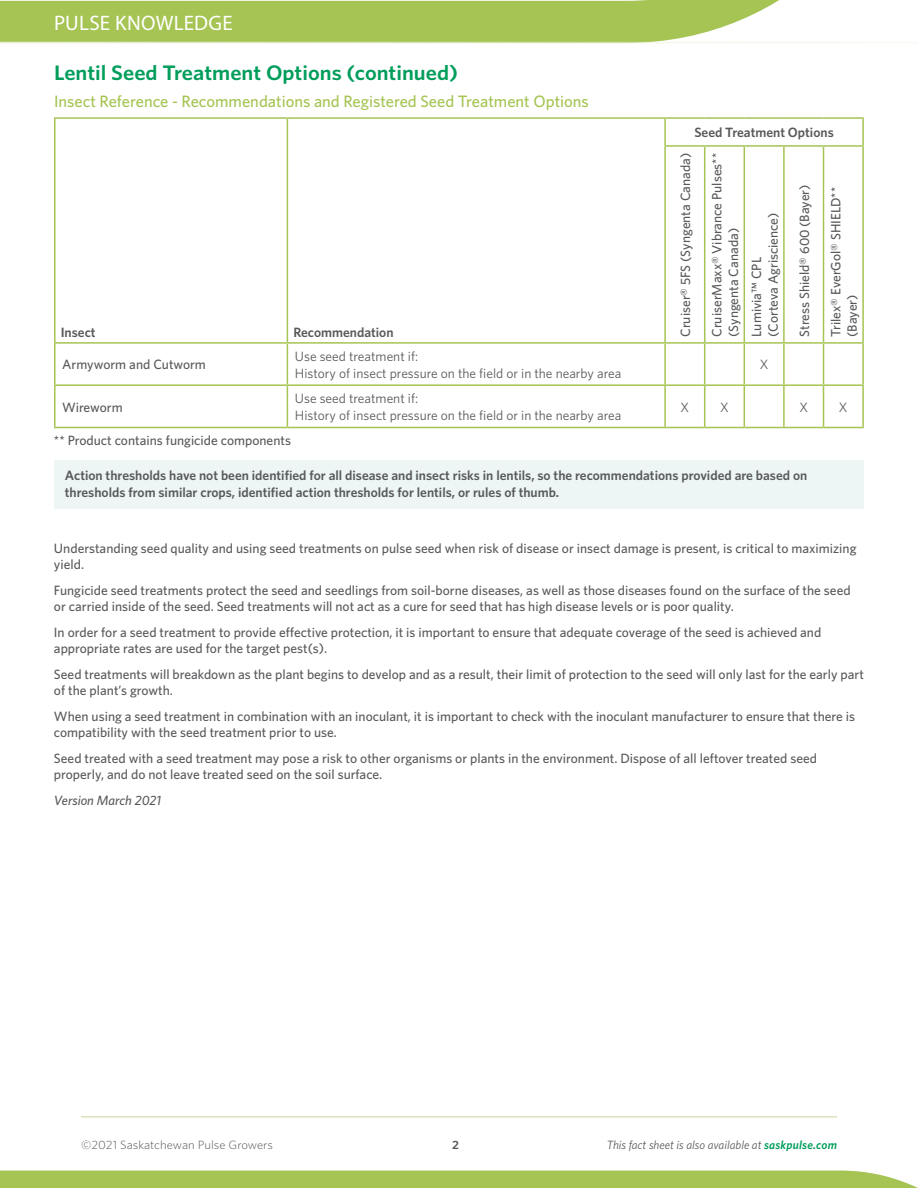
<style>
.page{position:relative;width:918px;height:1188px;background:#fff}
.page>*{position:absolute;margin:0;border:0;box-sizing:border-box;transform-origin:0 0}
.t1{font:600 21px "Whitney";color:#009d5b;scale:1.06 1}
.t2{font:21px "Myriad Pro";letter-spacing:.015em;color:#fff}
.t3{font:500 16.5px "Whitney";color:#a5c453}
.t4{font:500 13.5px/16.5px "Whitney";color:#58595b}
.t5{font:600 13.5px/16.5px "Whitney";color:#58595b}
.t6{font:13.5px/16.5px "Whitney";color:#58595b}
.t7{font:italic 500 13.5px "Whitney";color:#58595b}
.t8{font:italic 12px "Whitney";color:#58595b}
.t9{font:300 12px "Whitney";color:#58595b;scale:1.06 1}
.t10{font:600 12px "Whitney";color:#58595b;scale:1.06 1}
.s1{font-weight:600;color:#009d5b}
</style>
<div class="page">
<svg style="left:0;top:0;width:779px;height:42px;background:#acc860"></svg>
<hr style="left:0;top:42px;width:918px;height:1px;background:#e9efd7">
<svg style="left:56px;top:118px;width:806px;height:310px"></svg>
<hr style="left:54px;top:117px;width:233px;height:2px;background:#a5c453">
<hr style="left:54px;top:119px;width:2px;height:27px;background:#a5c453">
<hr style="left:287px;top:117px;width:378px;height:2px;background:#a5c453">
<svg style="left:287px;top:119px;width:1px;height:27px"></svg>
<hr style="left:665px;top:117px;width:40px;height:2px;background:#a5c453">
<hr style="left:664px;top:119px;width:2px;height:26px;background:#a5c453">
<hr style="left:705px;top:117px;width:39px;height:2px;background:#a5c453">
<hr style="left:744px;top:117px;width:40px;height:2px;background:#a5c453">
<hr style="left:784px;top:117px;width:39px;height:2px;background:#a5c453">
<hr style="left:824px;top:117px;width:40px;height:2px;background:#a5c453">
<hr style="left:862px;top:119px;width:2px;height:26px;background:#a5c453">
<hr style="left:54px;top:146px;width:2px;height:196px;background:#a5c453">
<hr style="left:287px;top:146px;width:1px;height:196px;background:#a5c453">
<hr style="left:664px;top:145px;width:41px;height:2px;background:#a5c453">
<hr style="left:664px;top:147px;width:2px;height:195px;background:#a5c453">
<hr style="left:705px;top:145px;width:39px;height:2px;background:#a5c453">
<hr style="left:704px;top:147px;width:1px;height:195px;background:#a5c453">
<hr style="left:744px;top:145px;width:40px;height:2px;background:#a5c453">
<hr style="left:744px;top:147px;width:1px;height:195px;background:#a5c453">
<hr style="left:784px;top:145px;width:39px;height:2px;background:#a5c453">
<hr style="left:783px;top:147px;width:2px;height:195px;background:#a5c453">
<hr style="left:824px;top:145px;width:40px;height:2px;background:#a5c453">
<hr style="left:823px;top:147px;width:1px;height:195px;background:#a5c453">
<hr style="left:862px;top:147px;width:2px;height:195px;background:#a5c453">
<hr style="left:54px;top:342px;width:233px;height:2px;background:#a5c453">
<hr style="left:54px;top:344px;width:2px;height:40px;background:#a5c453">
<hr style="left:287px;top:342px;width:378px;height:2px;background:#a5c453">
<hr style="left:287px;top:344px;width:1px;height:40px;background:#a5c453">
<hr style="left:665px;top:342px;width:40px;height:2px;background:#a5c453">
<hr style="left:664px;top:344px;width:2px;height:40px;background:#a5c453">
<hr style="left:705px;top:342px;width:39px;height:2px;background:#a5c453">
<hr style="left:704px;top:344px;width:1px;height:40px;background:#a5c453">
<hr style="left:744px;top:342px;width:40px;height:2px;background:#a5c453">
<hr style="left:744px;top:344px;width:1px;height:40px;background:#a5c453">
<hr style="left:784px;top:342px;width:39px;height:2px;background:#a5c453">
<hr style="left:783px;top:344px;width:2px;height:40px;background:#a5c453">
<hr style="left:824px;top:342px;width:40px;height:2px;background:#a5c453">
<hr style="left:823px;top:344px;width:1px;height:40px;background:#a5c453">
<hr style="left:862px;top:344px;width:2px;height:40px;background:#a5c453">
<hr style="left:54px;top:384px;width:233px;height:2px;background:#a5c453">
<hr style="left:287px;top:384px;width:378px;height:2px;background:#a5c453">
<hr style="left:287px;top:386px;width:1px;height:41px;background:#a5c453">
<hr style="left:665px;top:384px;width:40px;height:2px;background:#a5c453">
<hr style="left:664px;top:386px;width:2px;height:41px;background:#a5c453">
<hr style="left:705px;top:384px;width:39px;height:2px;background:#a5c453">
<hr style="left:704px;top:386px;width:1px;height:41px;background:#a5c453">
<hr style="left:744px;top:384px;width:40px;height:2px;background:#a5c453">
<hr style="left:744px;top:386px;width:1px;height:41px;background:#a5c453">
<hr style="left:784px;top:384px;width:39px;height:2px;background:#a5c453">
<hr style="left:783px;top:386px;width:2px;height:41px;background:#a5c453">
<hr style="left:824px;top:384px;width:40px;height:2px;background:#a5c453">
<hr style="left:823px;top:386px;width:1px;height:41px;background:#a5c453">
<hr style="left:862px;top:386px;width:2px;height:41px;background:#a5c453">
<hr style="left:54px;top:427px;width:233px;height:1px;background:#a5c453">
<hr style="left:287px;top:427px;width:378px;height:1px;background:#a5c453">
<hr style="left:665px;top:427px;width:40px;height:1px;background:#a5c453">
<hr style="left:705px;top:427px;width:39px;height:1px;background:#a5c453">
<hr style="left:744px;top:427px;width:40px;height:1px;background:#a5c453">
<hr style="left:784px;top:427px;width:39px;height:1px;background:#a5c453">
<hr style="left:824px;top:427px;width:40px;height:1px;background:#a5c453">
<hr style="left:54px;top:386px;width:2px;height:41px;background:#a5c453">
<div style="left:0;top:1171px;width:918px;height:17px;background:#a5c453"></div>
<hr style="left:81px;top:1116px;width:756px;height:1px;background:#cfdda4">
<div style="left:54px;top:460px;width:810px;height:48px;background:#edf6f5"></div>
<h1 class="t2" style="left:54px;top:10px;width:180px">PULSE KNOWLEDGE</h1>
<h1 class="t1" style="left:54px;top:59px;width:383px">Lentil Seed Treatment Options (continued)</h1>
<p class="t3" style="left:54px;top:90px;width:536px">Insect Reference - Recommendations and Registered Seed Treatment Options</p>
<p class="t5" style="left:61px;top:324px;width:36px">Insect</p>
<p class="t5" style="left:293px;top:324px;width:102px">Recommendation</p>
<p class="t5" style="left:694px;top:124px;width:141px">Seed Treatment Options</p>
<p class="t4" style="left:677px;top:337px;width:185px;rotate:-90deg">Cruiser® 5FS (Syngenta Canada)</p>
<p class="t4" style="left:708px;top:337px;width:185px;rotate:-90deg">CruiserMaxx® Vibrance Pulses** (Syngenta Canada)</p>
<p class="t4" style="left:748px;top:337px;width:126px;rotate:-90deg">Lumivia™ CPL (Corteva Agriscience)</p>
<p class="t4" style="left:796px;top:337px;width:154px;rotate:-90deg">Stress Shield® 600 (Bayer)</p>
<p class="t4" style="left:827px;top:337px;width:152px;rotate:-90deg">Trilex® EverGol® SHIELD** (Bayer)</p>
<p class="t4" style="left:62px;top:356px;width:145px">Armyworm and Cutworm</p>
<p class="t6" style="left:295px;top:348px;width:328px">Use seed treatment if:<br>History of insect pressure on the field or in the nearby area</p>
<p class="t6" style="left:760px;top:356px;width:10px">X</p>
<p class="t4" style="left:62px;top:399px;width:62px">Wireworm</p>
<p class="t6" style="left:295px;top:390px;width:328px">Use seed treatment if:<br>History of insect pressure on the field or in the nearby area</p>
<p class="t6" style="left:681px;top:398px;width:10px">X</p>
<p class="t6" style="left:720px;top:398px;width:10px">X</p>
<p class="t6" style="left:799px;top:398px;width:10px">X</p>
<p class="t6" style="left:839px;top:398px;width:10px">X</p>
<p class="t4" style="left:54px;top:432px;width:239px">** Product contains fungicide components</p>
<p class="t5" style="left:65px;top:467px;width:744px">Action thresholds have not been identified for all disease and insect risks in lentils, so the recommendations provided are based on thresholds from similar crops, identified action thresholds for lentils, or rules of thumb.</p>
<p class="t4" style="left:54px;top:540px;width:804px">Understanding seed quality and using seed treatments on pulse seed when risk of disease or insect damage is present, is critical to maximizing yield.</p>
<p class="t4" style="left:54px;top:582px;width:798px">Fungicide seed treatments protect the seed and seedlings from soil-borne diseases, as well as those diseases found on the surface of the seed or carried inside of the seed. Seed treatments will not act as a cure for seed that has high disease levels or is poor quality.</p>
<p class="t4" style="left:54px;top:624px;width:769px">In order for a seed treatment to provide effective protection, it is important to ensure that adequate coverage of the seed is achieved and appropriate rates are used for the target pest(s).</p>
<p class="t4" style="left:54px;top:666px;width:812px">Seed treatments will breakdown as the plant begins to develop and as a result, their limit of protection to the seed will only last for the early part of the plant’s growth.</p>
<p class="t4" style="left:54px;top:708px;width:803px">When using a seed treatment in combination with an inoculant, it is important to check with the inoculant manufacturer to ensure that there is compatibility with the seed treatment prior to use.</p>
<p class="t4" style="left:54px;top:750px;width:765px">Seed treated with a seed treatment may pose a risk to other organisms or plants in the environment. Dispose of all leftover treated seed properly, and do not leave treated seed on the soil surface.</p>
<p class="t7" style="left:54px;top:791px;width:109px">Version March 2021</p>
<p class="t9" style="left:81px;top:1137px;width:183px">©2021 Saskatchewan Pulse Growers</p>
<p class="t10" style="left:452px;top:1137px;width:8px">2</p>
<p class="t8" style="left:607px;top:1137px;width:232px">This fact sheet is also available at <span class="s1">saskpulse.com</span></p>
</div>
